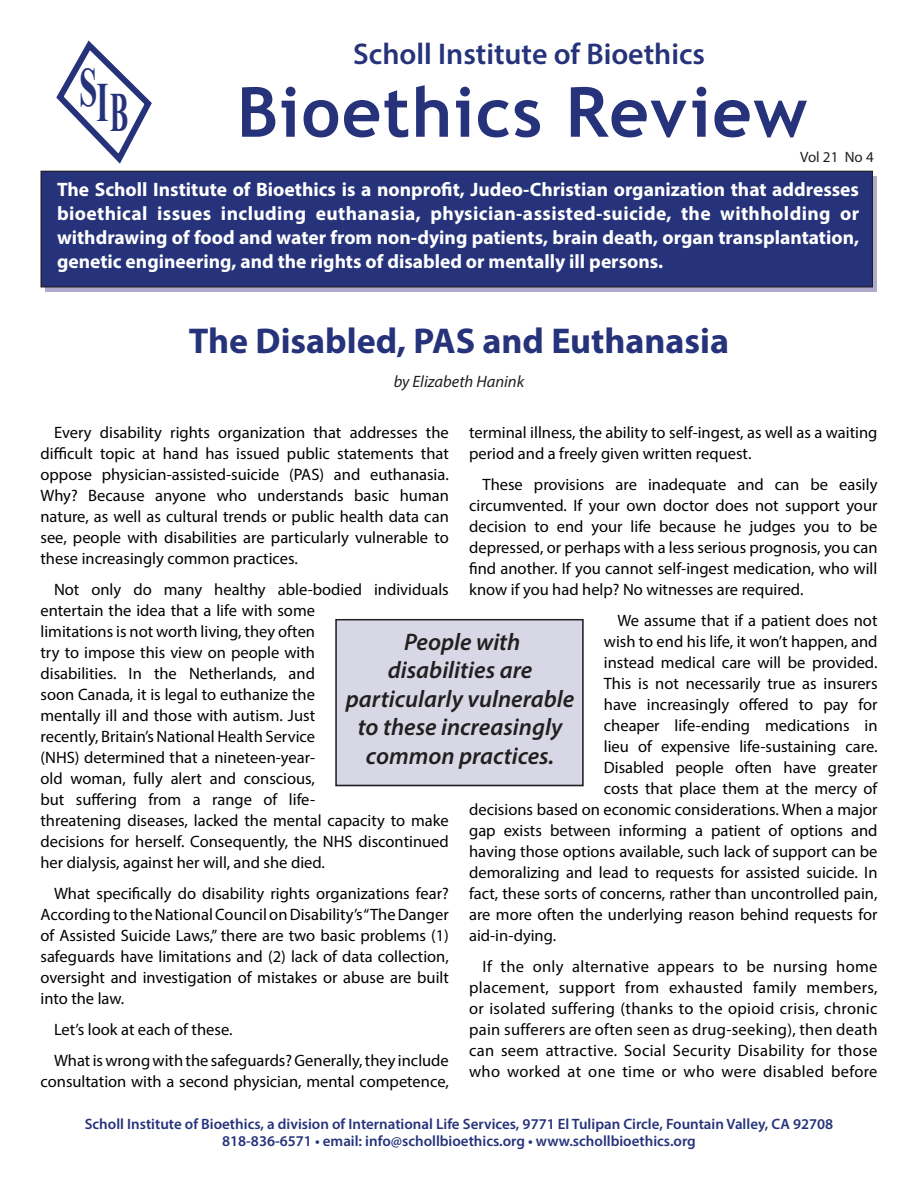
<style>
.page{position:relative;width:918px;height:1188px;background:#fff}
.page>*{position:absolute;margin:0;border:0;box-sizing:border-box;transform-origin:0 0}
.t1{font:700 69px "Trebuchet MS";letter-spacing:.02em;color:#26337b}
.t2{font:700 55.35px "Times New Roman";color:#26337b;scale:.6 1}
.t3{font:700 36px "Myriad Pro";color:#26337b}
.t4{font:600 30px "Myriad Pro";color:#26337b}
.t5{font:italic 600 24px/28.5px "Myriad Pro";color:#231f20;text-align:center}
.t6{font:700 19.5px/24px "Myriad Pro";color:#fff;text-align:justify}
.t7{font:16.5px/21px "Myriad Pro";color:#010203;text-align:justify}
.t8{font:italic 16.5px "Myriad Pro";color:#231f20}
.t9{font:600 15px/17.2px "Myriad Pro";color:#26337b;text-align:center}
.t10{font:15px "Myriad Pro";color:#231f20}
</style>
<div class="page">
<svg style="left:56px;top:40px;width:96px;height:124px"></svg>
<div style="left:46px;top:176px;width:831px;height:115px;background:linear-gradient(to right,#aeacca,#aeacca)"></div>
<div style="left:41px;top:171px;width:831px;height:116px;background:#26337b"></div>
<div style="left:40px;top:171px;width:833px;height:116px;border:1px solid #231f20"></div>
<div style="left:335px;top:619px;width:249px;height:167px;background:#d8d7e6"></div>
<div style="left:335px;top:619px;width:249px;height:167px;border:2px solid #231f20"></div>
<h2 class="t2" style="left:79px;top:62px;width:84px">SIB</h2>
<h3 class="t4" style="left:353px;top:35px;width:353px">Scholl Institute of Bioethics</h3>
<h1 class="t1" style="left:237px;top:69px;width:572px">Bioethics Review</h1>
<p class="t10" style="left:800px;top:148px;width:75px">Vol 21 No 4</p>
<p class="t6" style="left:57px;top:177px;width:804px">The Scholl Institute of Bioethics is a nonprofit, Judeo-Christian organization that addresses bioethical issues including euthanasia, physician-assisted-suicide, the withholding or withdrawing of food and water from non-dying patients, brain death, organ transplantation, genetic engineering, and the rights of disabled or mentally ill persons.</p>
<h3 class="t3" style="left:189px;top:317px;width:542px">The Disabled, PAS and Euthanasia</h3>
<p class="t8" style="left:394px;top:372px;width:132px">by Elizabeth Hanink</p>
<p class="t7" style="left:469px;top:422px;width:410px">terminal illness, the ability to self-ingest, as well as a waiting period and a freely given written request.</p>
<p class="t7" style="left:469px;top:474px;width:410px;text-indent:13px">These provisions are inadequate and can be easily circumvented. If your own doctor does not support your decision to end your life because he judges you to be depressed, or perhaps with a less serious prognosis, you can find another. If you cannot self-ingest medication, who will know if you had help? No witnesses are required.</p>
<p class="t7" style="left:617px;top:610px;width:262px">We assume that if a patient does not</p>
<p class="t7" style="left:604px;top:631px;width:275px">wish to end his life, it won’t happen, and</p>
<p class="t7" style="left:604px;top:652px;width:275px">instead medical care will be provided.</p>
<p class="t7" style="left:604px;top:673px;width:275px">This is not necessarily true as insurers</p>
<p class="t7" style="left:604px;top:694px;width:275px">have increasingly offered to pay for</p>
<p class="t7" style="left:604px;top:715px;width:275px">cheaper life-ending medications in</p>
<p class="t7" style="left:604px;top:736px;width:275px">lieu of expensive life-sustaining care.</p>
<p class="t7" style="left:604px;top:757px;width:275px">Disabled people often have greater</p>
<p class="t7" style="left:604px;top:778px;width:275px">costs that place them at the mercy of</p>
<p class="t7" style="left:469px;top:799px;width:410px">decisions based on economic considerations. When a major</p>
<p class="t7" style="left:469px;top:820px;width:410px">gap exists between informing a patient of options and</p>
<p class="t7" style="left:469px;top:841px;width:410px">having those options available, such lack of support can be</p>
<p class="t7" style="left:469px;top:862px;width:410px">demoralizing and lead to requests for assisted suicide. In</p>
<p class="t7" style="left:469px;top:883px;width:410px">fact, these sorts of concerns, rather than uncontrolled pain,</p>
<p class="t7" style="left:469px;top:904px;width:410px">are more often the underlying reason behind requests for</p>
<p class="t7" style="left:469px;top:925px;width:89px">aid-in-dying.</p>
<p class="t7" style="left:469px;top:956px;width:410px;text-indent:13px">If the only alternative appears to be nursing home placement, support from exhausted family members, or isolated suffering (thanks to the opioid crisis, chronic pain sufferers are often seen as drug-seeking), then death can seem attractive. Social Security Disability for those who worked at one time or who were disabled before</p>
<p class="t7" style="left:41px;top:422px;width:410px;text-indent:13px">Every disability rights organization that addresses the difficult topic at hand has issued public statements that oppose physician-assisted-suicide (PAS) and euthanasia.<br>Why? Because anyone who understands basic human nature, as well as cultural trends or public health data can see, people with disabilities are particularly vulnerable to these increasingly common practices.</p>
<p class="t7" style="left:41px;top:579px;width:410px;text-align:left;text-indent:13px">Not only do many healthy able-bodied individuals entertain the idea that a life with some<br>limitations is not worth living, they often<br>try to impose this view on people with<br>disabilities. In the Netherlands, and<br>soon Canada, it is legal to euthanize the<br>mentally ill and those with autism. Just<br>recently, Britain’s National Health Service<br>(NHS) determined that a nineteen-year-<br>old woman, fully alert and conscious,<br>but suffering from a range of life-<br>threatening diseases, lacked the mental capacity to make decisions for herself. Consequently, the NHS discontinued her dialysis, against her will, and she died.</p>
<p class="t7" style="left:41px;top:883px;width:410px;text-indent:13px">What specifically do disability rights organizations fear?<br>According to the National Council on Disability’s “The Danger of Assisted Suicide Laws,” there are two basic problems (1) safeguards have limitations and (2) lack of data collection, oversight and investigation of mistakes or abuse are built into the law.</p>
<p class="t7" style="left:54px;top:1014px;width:396px;line-height:31px">Let’s look at each of these.<br>What is wrong with the safeguards? Generally, they include</p>
<p class="t7" style="left:41px;top:1071px;width:410px">consultation with a second physician, mental competence,</p>
<h3 class="t5" style="left:346px;top:627px;width:230px">People with disabilities are particularly vulnerable to these increasingly common practices.</h3>
<p class="t9" style="left:85px;top:1115px;width:750px">Scholl Institute of Bioethics, a division of International Life Services, 9771 El Tulipan Circle, Fountain Valley, CA 92708<br>818-836-6571 • email: info@schollbioethics.org • www.schollbioethics.org</p>
</div>
